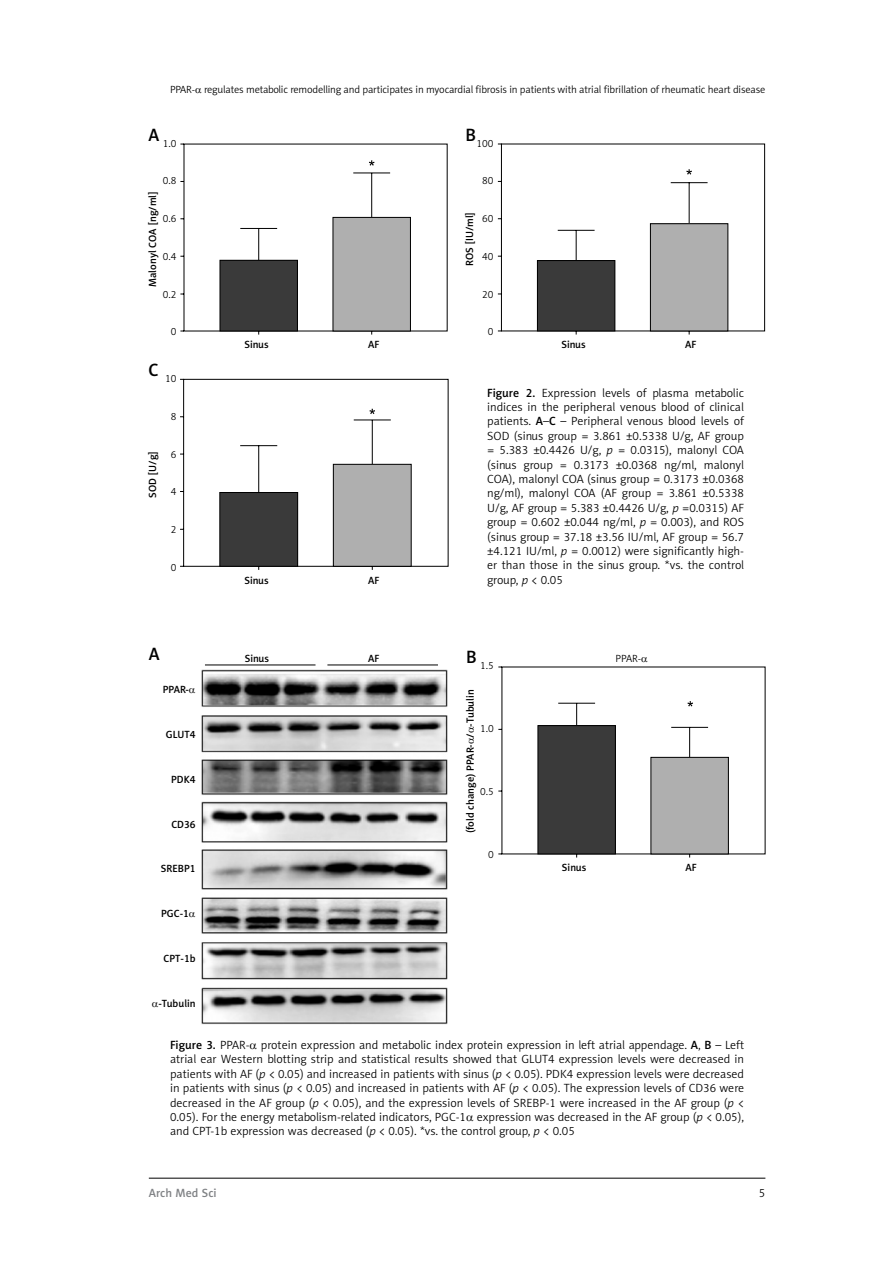
<style>
.page{position:relative;width:893px;height:1263px;background:#fff}
.page>*{position:absolute;margin:0;border:0;box-sizing:border-box;transform-origin:0 0}
.t1{font:18px "Naomi Sans EFN Medium";color:#000}
.t2{font:12px/14.4px "Naomi Sans EFN Light";color:#000;text-align:justify}
.t3{font:12px "Naomi Sans EFN Medium";color:#808285}
.t4{font:10.5px "Naomi Sans EFN Light";letter-spacing:-.015em;color:#000}
.t5{font:10.5px "Naomi Sans EFN Medium";color:#000}
.s1{font-family:"Naomi Sans EFN Medium"}
.s2{font-style:italic}
</style>
<div class="page">
<hr style="left:149px;top:1178px;width:616px;height:1px;background:#000">
<svg style="left:180px;top:143px;width:268px;height:192px"></svg>
<svg style="left:369px;top:160px;width:5px;height:6px"></svg>
<div style="left:220px;top:260px;width:77px;height:71px;background:#3a3a3a"></div>
<div style="left:220px;top:260px;width:78px;height:71px;border:1px solid #000"></div>
<div style="left:333px;top:217px;width:77px;height:114px;background:#afafaf"></div>
<div style="left:333px;top:217px;width:78px;height:114px;border:1px solid #000"></div>
<svg style="left:497px;top:143px;width:268px;height:192px"></svg>
<svg style="left:686px;top:169px;width:6px;height:6px"></svg>
<div style="left:537px;top:261px;width:78px;height:70px;background:#3a3a3a"></div>
<div style="left:537px;top:260px;width:78px;height:71px;border:1px solid #000"></div>
<div style="left:650px;top:224px;width:78px;height:107px;background:#afafaf"></div>
<div style="left:650px;top:223px;width:78px;height:108px;border:1px solid #000"></div>
<svg style="left:180px;top:379px;width:269px;height:191px"></svg>
<svg style="left:369px;top:409px;width:6px;height:5px"></svg>
<div style="left:220px;top:492px;width:78px;height:74px;background:#3a3a3a"></div>
<div style="left:219px;top:492px;width:79px;height:75px;border:1px solid #000"></div>
<div style="left:333px;top:464px;width:78px;height:102px;background:#afafaf"></div>
<div style="left:333px;top:464px;width:79px;height:103px;border:1px solid #000"></div>
<svg style="left:498px;top:666px;width:268px;height:191px"></svg>
<svg style="left:687px;top:701px;width:6px;height:5px"></svg>
<div style="left:538px;top:726px;width:77px;height:128px;background:#3a3a3a"></div>
<div style="left:538px;top:725px;width:78px;height:129px;border:1px solid #000"></div>
<div style="left:651px;top:757px;width:77px;height:97px;background:#afafaf"></div>
<div style="left:651px;top:757px;width:78px;height:97px;border:1px solid #000"></div>
<img style="left:201px;top:670px;width:247px;height:355px">
<hr style="left:205px;top:665px;width:110px;height:1px;background:#000">
<hr style="left:327px;top:665px;width:111px;height:1px;background:#000">
<p class="t4" style="left:170px;top:83px;width:597px">PPAR- regulates metabolic remodelling and participates in myocardial fibrosis in patients with atrial fibrillation of rheumatic heart disease</p>
<h1 class="t1" style="left:149px;top:124px;width:12px">A</h1>
<h1 class="t1" style="left:466px;top:124px;width:12px">B</h1>
<p class="t4" style="left:476px;top:137px;width:19px">100</p>
<p class="t4" style="left:482px;top:175px;width:13px">80</p>
<p class="t4" style="left:482px;top:213px;width:13px">60</p>
<p class="t4" style="left:482px;top:250px;width:13px">40</p>
<p class="t4" style="left:482px;top:288px;width:13px">20</p>
<p class="t4" style="left:488px;top:326px;width:7px">0</p>
<p class="t4" style="left:163px;top:137px;width:15px">1.0</p>
<p class="t4" style="left:163px;top:175px;width:15px">0.8</p>
<p class="t4" style="left:163px;top:213px;width:15px">0.6</p>
<p class="t4" style="left:163px;top:250px;width:15px">0.4</p>
<p class="t4" style="left:163px;top:288px;width:15px">0.2</p>
<p class="t4" style="left:171px;top:326px;width:7px">0</p>
<p class="t5" style="left:146px;top:287px;width:97px;rotate:-90deg">Malonyl COA [ng/ml]</p>
<p class="t5" style="left:463px;top:266px;width:55px;rotate:-90deg">ROS [IU/ml]</p>
<h1 class="t1" style="left:149px;top:359px;width:12px">C</h1>
<p class="t4" style="left:165px;top:372px;width:13px">10</p>
<p class="t4" style="left:171px;top:410px;width:7px">8</p>
<p class="t4" style="left:171px;top:448px;width:7px">6</p>
<p class="t4" style="left:171px;top:486px;width:7px">4</p>
<p class="t4" style="left:171px;top:523px;width:7px">2</p>
<p class="t4" style="left:171px;top:561px;width:7px">0</p>
<p class="t5" style="left:146px;top:498px;width:48px;rotate:-90deg">SOD [U/g]</p>
<p class="t5" style="left:244px;top:339px;width:26px">Sinus</p>
<p class="t5" style="left:368px;top:339px;width:13px">AF</p>
<p class="t5" style="left:561px;top:339px;width:26px">Sinus</p>
<p class="t5" style="left:685px;top:339px;width:13px">AF</p>
<p class="t5" style="left:244px;top:574px;width:26px">Sinus</p>
<p class="t5" style="left:368px;top:574px;width:13px">AF</p>
<p class="t2" style="left:487px;top:385px;width:258px"><span class="s1">Figure 2.</span> Expression levels of plasma metabolic indices in the peripheral venous blood of clinical patients. <span class="s1">A</span>–<span class="s1">C</span> – Peripheral venous blood levels of SOD (sinus group = 3.861 ±0.5338 U/g, AF group = 5.383 ±0.4426 U/g, <span class="s2">p</span> = 0.0315), malonyl COA (sinus group = 0.3173 ±0.0368 ng/ml, malonyl COA), malonyl COA (sinus group = 0.3173 ±0.0368 ng/ml), malonyl COA (AF group = 3.861 ±0.5338<br>U/g, AF group = 5.383 ±0.4426 U/g, <span class="s2">p</span> =0.0315) AF group = 0.602 ±0.044 ng/ml, <span class="s2">p</span> = 0.003), and ROS (sinus group = 37.18 ±3.56 IU/ml, AF group = 56.7 ±4.121 IU/ml, <span class="s2">p</span> = 0.0012) were significantly high&shy;er than those in the sinus group. *vs. the control group, <span class="s2">p</span> &lt; 0.05</p>
<h1 class="t1" style="left:149px;top:643px;width:12px">A</h1>
<h1 class="t1" style="left:466px;top:646px;width:12px">B</h1>
<p class="t5" style="left:245px;top:652px;width:26px">Sinus</p>
<p class="t5" style="left:368px;top:652px;width:13px">AF</p>
<p class="t4" style="left:480px;top:659px;width:15px">1.5</p>
<p class="t5" style="left:163px;top:683px;width:28px">PPAR-</p>
<p class="t5" style="left:166px;top:728px;width:31px">GLUT4</p>
<p class="t5" style="left:171px;top:773px;width:26px">PDK4</p>
<p class="t5" style="left:171px;top:818px;width:26px">CD36</p>
<p class="t5" style="left:161px;top:862px;width:36px">SREBP1</p>
<p class="t5" style="left:161px;top:907px;width:29px">PGC-1</p>
<p class="t5" style="left:164px;top:952px;width:33px">CPT-1b</p>
<p class="t5" style="left:158px;top:997px;width:39px">-Tubulin</p>
<p class="t5" style="left:464px;top:833px;width:145px;rotate:-90deg">(fold change) PPAR- / -Tubulin</p>
<p class="t4" style="left:480px;top:722px;width:15px">1.0</p>
<p class="t4" style="left:480px;top:785px;width:15px">0.5</p>
<p class="t4" style="left:488px;top:848px;width:7px">0</p>
<p class="t4" style="left:615px;top:652px;width:27px">PPAR-</p>
<p class="t5" style="left:562px;top:861px;width:26px">Sinus</p>
<p class="t5" style="left:686px;top:861px;width:13px">AF</p>
<p class="t2" style="left:170px;top:1038px;width:576px"><span class="s1">Figure 3.</span> PPAR- protein expression and metabolic index protein expression in left atrial appendage. <span class="s1">A</span>, <span class="s1">B</span> – Left atrial ear Western blotting strip and statistical results showed that GLUT4 expression levels were decreased in patients with AF (<span class="s2">p</span> &lt; 0.05) and increased in patients with sinus (<span class="s2">p</span> &lt; 0.05). PDK4 expression levels were decreased in patients with sinus (<span class="s2">p</span> &lt; 0.05) and increased in patients with AF (<span class="s2">p</span> &lt; 0.05). The expression levels of CD36 were decreased in the AF group (<span class="s2">p</span> &lt; 0.05), and the expression levels of SREBP-1 were increased in the AF group (<span class="s2">p</span> &lt; 0.05). For the energy metabolism-related indicators, PGC-1 expression was decreased in the AF group (<span class="s2">p</span> &lt; 0.05), and CPT-1b expression was decreased (<span class="s2">p</span> &lt; 0.05). *vs. the control group, <span class="s2">p</span> &lt; 0.05</p>
<p class="t3" style="left:149px;top:1186px;width:69px">Arch Med Sci</p>
<p class="t2" style="left:759px;top:1186px;width:8px">5</p>
</div>
